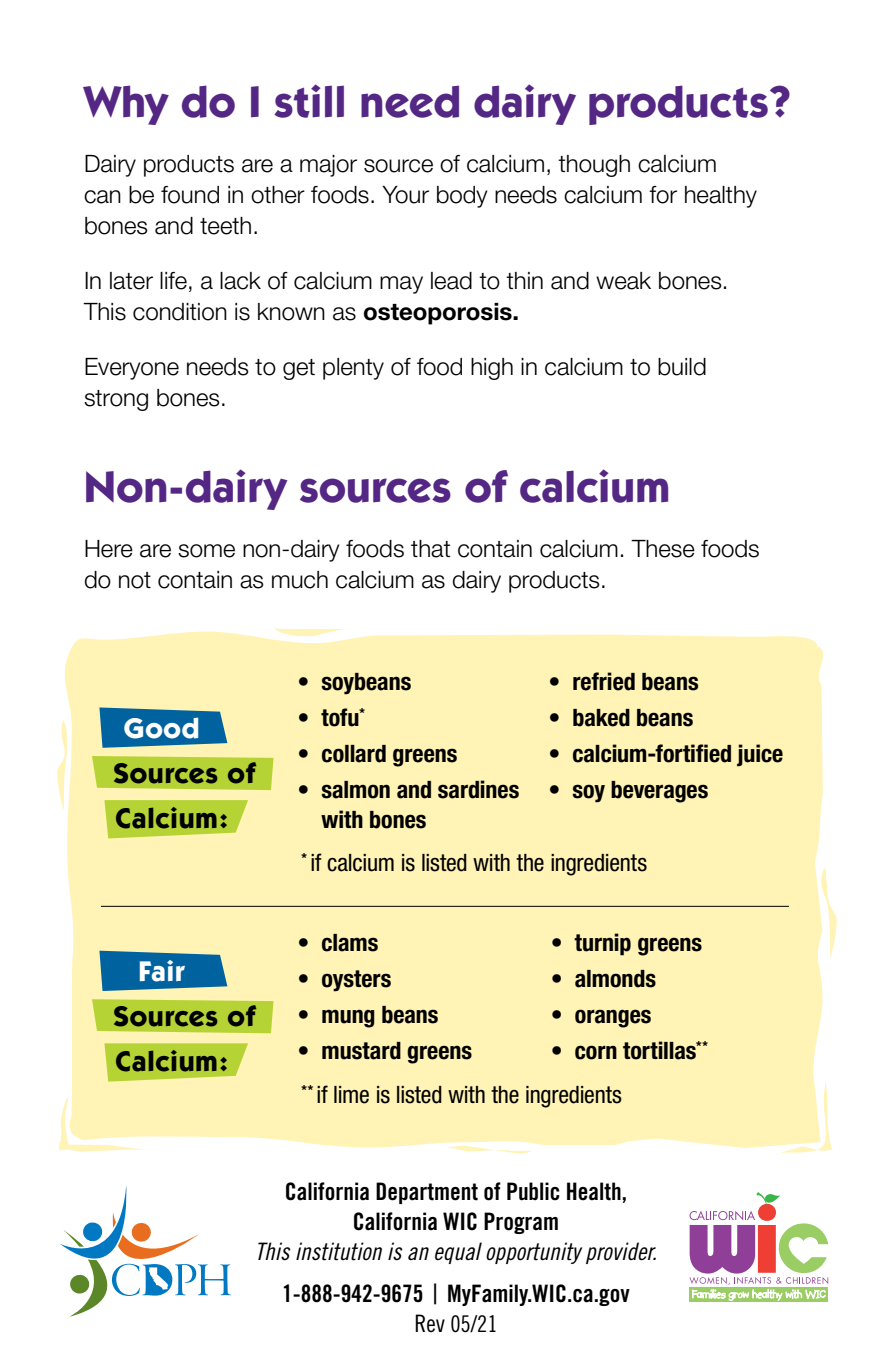
<style>
.page{position:relative;width:888px;height:1368px;background:#fff}
.page>*{position:absolute;margin:0;border:0;box-sizing:border-box;transform-origin:0 0}
.t1{font:700 44px "Itc Kabel";letter-spacing:.005em;color:#542785}
.t2{font:700 28.6px/45px "Itc Kabel";letter-spacing:.025em;color:#000}
.t3{font:700 28.6px "Itc Kabel";letter-spacing:.025em;color:#fff}
.t4{font:300 24px/31px "Helvetica Neue";color:#000}
.t5{font:700 condensed 24px/30px "Helvetica Neue";color:#000}
.t6{font:24px/30px "Trade Gothic Bold Cond Twenty";color:#000;text-align:center}
.t7{font:condensed 24px/43.6px "Helvetica Neue";letter-spacing:-.01em;color:#000}
.t8{font:24px "Trade Gothic Cond Eighteen Obl";color:#000}
.t9{font:23px "Trade Gothic Cond Eighteen";color:#000}
.t10{font:700 condensed 14px "Helvetica Neue";color:#000}
.s1{font-weight:700}
.s2{font-family:"Trade Gothic Cond Eighteen";font-size:28px}
.s3{font-size:24px}
</style>
<div class="page">
<svg style="left:833px;top:911px;width:4px;height:36px"></svg>
<svg style="left:780px;top:1148px;width:52px;height:5px"></svg>
<svg style="left:453px;top:1148px;width:78px;height:6px"></svg>
<svg style="left:274px;top:627px;width:73px;height:5px"></svg>
<div style="left:57px;top:632px;width:776px;height:516px;background:#fff3b5"></div>
<hr style="left:101px;top:906px;width:688px;height:1px;background:#000">
<svg style="left:92px;top:756px;width:182px;height:34px;background:#bbd53e"></svg>
<svg style="left:104px;top:800px;width:144px;height:38px;background:#bed744"></svg>
<svg style="left:99px;top:707px;width:128px;height:41px;background:#2879a3"></svg>
<svg style="left:92px;top:999px;width:182px;height:34px;background:#bbd53e"></svg>
<svg style="left:59px;top:1043px;width:189px;height:109px"></svg>
<svg style="left:99px;top:951px;width:128px;height:40px;background:#2376a2"></svg>
<svg style="left:60px;top:1186px;width:171px;height:131px"></svg>
<div style="left:690px;top:1287px;width:138px;height:15px;background:#9bcd65"></div>
<svg style="left:690px;top:1192px;width:138px;height:109px"></svg>
<h1 class="t1" style="left:84px;top:75px;width:708px">Why do I still need dairy products?</h1>
<p class="t4" style="left:84px;top:147px;width:675px">Dairy products are a major source of calcium, though calcium can be found in other foods. Your body needs calcium for healthy bones and teeth.</p>
<p class="t4" style="left:84px;top:264px;width:646px">In later life, a lack of calcium may lead to thin and weak bones.<br>This condition is known as <span class="s1">osteoporosis.</span></p>
<p class="t4" style="left:84px;top:351px;width:624px">Everyone needs to get plenty of food high in calcium to build strong bones.</p>
<h1 class="t1" style="left:84px;top:460px;width:588px">Non-dairy sources of calcium</h1>
<p class="t4" style="left:84px;top:532px;width:677px">Here are some non-dairy foods that contain calcium. These foods do not contain as much calcium as dairy products.</p>
<p class="t3" style="left:124px;top:711px;width:77px">Good</p>
<p class="t2" style="left:113px;top:750px;width:144px">Sources of<br>Calcium:</p>
<p class="t3" style="left:138px;top:954px;width:48px">Fair</p>
<p class="t2" style="left:113px;top:993px;width:144px">Sources of<br>Calcium:</p>
<p class="t5" style="left:548px;top:666px;width:152px">• refried beans</p>
<p class="t5" style="left:548px;top:702px;width:146px">• baked beans</p>
<p class="t5" style="left:548px;top:738px;width:236px">• calcium-fortified juice</p>
<p class="t5" style="left:548px;top:774px;width:161px">• soy beverages</p>
<p class="t5" style="left:298px;top:666px;width:115px">• soybeans</p>
<p class="t5" style="left:298px;top:702px;width:69px">• tofu<sup>*</sup></p>
<p class="t5" style="left:298px;top:738px;width:161px">• collard greens</p>
<p class="t5" style="left:322px;top:774px;width:199px;text-indent:-24px">• salmon and sardines with bones</p>
<p class="t10" style="left:302px;top:850px;width:7px">*</p>
<p class="t7" style="left:310px;top:841px;width:338px">if calcium is listed with the ingredients</p>
<p class="t5" style="left:551px;top:927px;width:153px">• turnip greens</p>
<p class="t5" style="left:551px;top:963px;width:107px">• almonds</p>
<p class="t5" style="left:551px;top:999px;width:102px">• oranges</p>
<p class="t7" style="left:302px;top:1029px;width:408px;text-indent:249px"><span class="s1">• corn tortillas</span><sup>** **</sup> if lime is listed with the ingredients</p>
<p class="t5" style="left:298px;top:927px;width:82px">• clams</p>
<p class="t5" style="left:298px;top:963px;width:95px">• oysters</p>
<p class="t5" style="left:298px;top:999px;width:142px">• mung beans</p>
<p class="t5" style="left:298px;top:1035px;width:176px">• mustard greens</p>
<p class="t6" style="left:285px;top:1177px;width:344px">California Department of Public Health,<br>California WIC Program</p>
<p class="t8" style="left:255px;top:1238px;width:404px">This institution is an equal opportunity provider.</p>
<p class="t6" style="left:282px;top:1279px;width:349px">1-888-942-9675 <span class="s2">|</span> MyFamily.WIC.ca.gov</p>
<p class="t9" style="left:414px;top:1310px;width:85px"><span class="s3">Rev</span> 05/21</p>
</div>
